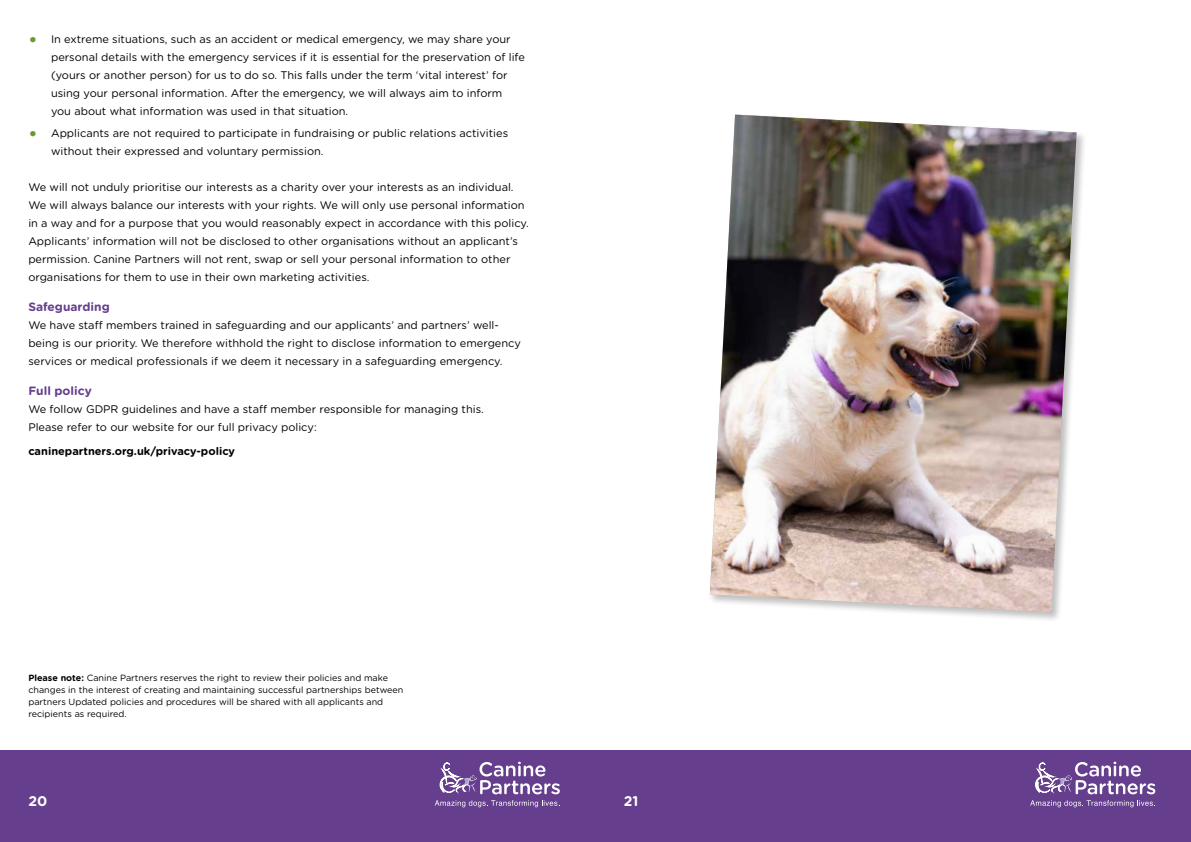
<style>
.page{position:relative;width:1191px;height:842px;background:#fff}
.page>*{position:absolute;margin:0;border:0;box-sizing:border-box;transform-origin:0 0}
.t1{font:700 14px "Gotham Rounded";color:#fff}
.t2{font:700 12px "Gotham Rounded";color:#653e8d}
.t3{font:11px/18px "Gotham Rounded";color:#000}
.t4{font:700 11px "Gotham Rounded";color:#000}
.t5{font:9px/12px "Gotham Rounded";color:#000}
.s1{font-weight:700;font-size:18px;color:#669c30}
.s2{font-weight:700}
</style>
<div class="page">
<div style="left:0;top:750px;width:595px;height:92px;background:#653e8d"></div>
<div style="left:595px;top:750px;width:596px;height:92px;background:#653e8d"></div>
<svg style="left:434px;top:761px;width:126px;height:47px"></svg>
<svg style="left:1030px;top:761px;width:125px;height:47px"></svg>
<div style="left:708px;top:113px;width:378px;height:509px;background:#000;opacity:.25"></div>
<img style="left:710px;top:115px;width:366px;height:497px">
<p class="t3" style="left:51px;top:29px;width:475px;text-indent:-23px"><span class="s1">•</span> In extreme situations, such as an accident or medical emergency, we may share your personal details with the emergency services if it is essential for the preservation of life (yours or another person) for us to do so. This falls under the term ‘vital interest’ for using your personal information. After the emergency, we will always aim to inform you about what information was used in that situation.</p>
<p class="t3" style="left:51px;top:124px;width:458px;text-indent:-23px"><span class="s1">•</span> Applicants are not required to participate in fundraising or public relations activities without their expressed and voluntary permission.</p>
<p class="t3" style="left:28px;top:178px;width:502px">We will not unduly prioritise our interests as a charity over your interests as an individual.<br>We will always balance our interests with your rights. We will only use personal information in a way and for a purpose that you would reasonably expect in accordance with this policy.<br>Applicants’ information will not be disclosed to other organisations without an applicant’s permission. Canine Partners will not rent, swap or sell your personal information to other organisations for them to use in their own marketing activities.</p>
<p class="t2" style="left:28px;top:298px;width:83px">Safeguarding</p>
<p class="t3" style="left:28px;top:316px;width:494px">We have staff members trained in safeguarding and our applicants’ and partners’ well&shy;being is our priority. We therefore withhold the right to disclose information to emergency services or medical professionals if we deem it necessary in a safeguarding emergency.</p>
<p class="t2" style="left:28px;top:382px;width:65px">Full policy</p>
<p class="t3" style="left:28px;top:400px;width:457px">We follow GDPR guidelines and have a staff member responsible for managing this.<br>Please refer to our website for our full privacy policy:</p>
<p class="t4" style="left:28px;top:443px;width:208px">caninepartners.org.uk/privacy-policy</p>
<p class="t5" style="left:28px;top:672px;width:376px"><span class="s2">Please note:</span> Canine Partners reserves the right to review their policies and make changes in the interest of creating and maintaining successful partnerships between partners Updated policies and procedures will be shared with all applicants and recipients as required.</p>
<p class="t1" style="left:28px;top:790px;width:20px">20</p>
<p class="t1" style="left:624px;top:790px;width:16px">21</p>
</div>
